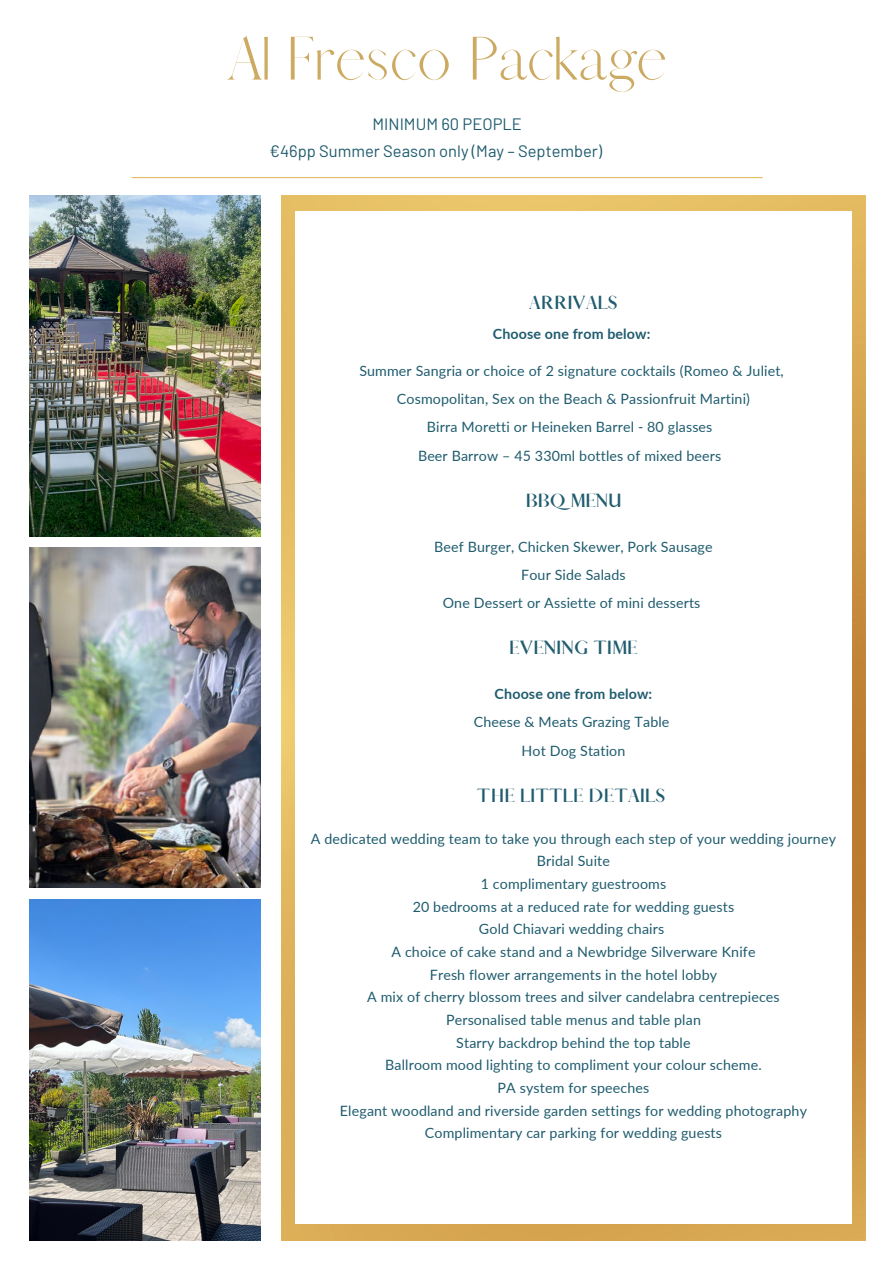
<style>
.page{position:relative;width:894px;height:1264px;background:#fff}
.page>*{position:absolute;margin:0;border:0;box-sizing:border-box;transform-origin:0 0}
.t1{font:55.05px "Afrah";color:#ccaa62}
.t2{font:700 17.25px "Afrah";letter-spacing:.01em;color:#1f5c6e}
.t3{font:700 17.1px "Afrah";letter-spacing:.01em;color:#1f5c6e}
.t4{font:16.5px/27.6px "Barlow";color:#1f5c6e;text-align:center}
.t5{font:14.25px/22.6px "Lato";letter-spacing:.01em;color:#1f5c6e;text-align:center}
.t6{font:700 14.25px "Lato";letter-spacing:.01em;color:#1f5c6e}
.s1{color:#fff}
</style>
<div class="page">
<hr style="left:132px;top:177px;width:630px;height:1px;background:#e4bc62">
<img style="left:29px;top:547px;width:231px;height:340px">
<img style="left:29px;top:899px;width:231px;height:341px">
<img style="left:29px;top:195px;width:231px;height:341px">
<img style="left:281px;top:195px;width:583px;height:1045px">
<div style="left:295px;top:211px;width:556px;height:1012px;background:#fff"></div>
<h1 class="t1" style="left:227px;top:10px;width:440px">Al Fresco Package</h1>
<p class="t4" style="left:269px;top:109px;width:353px">MINIMUM 60 PEOPLE<br>€46pp Summer Season only (May – September)<span class="s1">er)</span></p>
<p class="t3" style="left:529px;top:292px;width:90px">ARRIVALS</p>
<p class="t6" style="left:492px;top:323px;width:159px">Choose one from below:</p>
<p class="t5" style="left:359px;top:356px;width:426px;line-height:28.2px">Summer Sangria or choice of 2 signature cocktails (Romeo &amp; Juliet, Cosmopolitan, Sex on the Beach &amp; Passionfruit Martini)<br>Birra Moretti or Heineken Barrel - 80 glasses<br>Beer Barrow – 45 330ml bottles of mixed beers</p>
<p class="t2" style="left:525px;top:490px;width:97px">BBQ MENU</p>
<p class="t5" style="left:434px;top:531px;width:280px;line-height:28.2px">Beef Burger, Chicken Skewer, Pork Sausage<br>Four Side Salads<br>One Dessert or Assiette of mini desserts</p>
<p class="t2" style="left:509px;top:638px;width:130px">EVENING TIME</p>
<p class="t6" style="left:494px;top:683px;width:159px">Choose one from below:</p>
<p class="t5" style="left:473px;top:707px;width:197px;line-height:28.2px">Cheese &amp; Meats Grazing Table<br>Hot Dog Station</p>
<p class="t2" style="left:476px;top:785px;width:190px">THE LITTLE DETAILS</p>
<p class="t5" style="left:311px;top:826px;width:526px">A dedicated wedding team to take you through each step of your wedding journey Bridal Suite<br>1 complimentary guestrooms<br>20 bedrooms at a reduced rate for wedding guests<br>Gold Chiavari wedding chairs<br>A choice of cake stand and a Newbridge Silverware Knife<br>Fresh flower arrangements in the hotel lobby<br>A mix of cherry blossom trees and silver candelabra centrepieces<br>Personalised table menus and table plan<br>Starry backdrop behind the top table<br>Ballroom mood lighting to compliment your colour scheme.<br>PA system for speeches<br>Elegant woodland and riverside garden settings for wedding photography Complimentary car parking for wedding guests</p>
</div>
